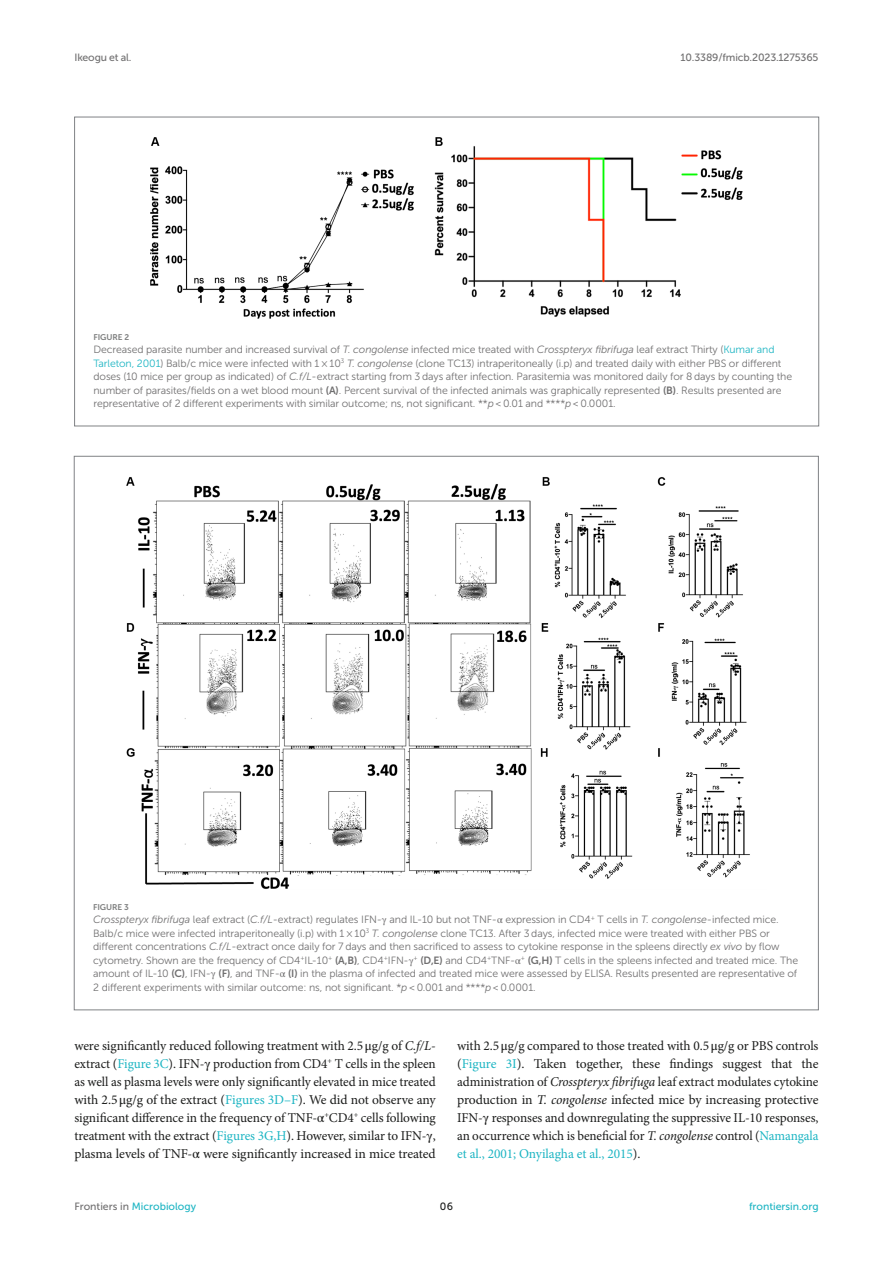
<style>
.page{position:relative;width:893px;height:1263px;background:#fff}
.page>*{position:absolute;margin:0;border:0;box-sizing:border-box;transform-origin:0 0}
.TEXT_FLUSH{font:13.5px/18px "Minion Pro";letter-spacing:-.005em;color:#1b1c1b;text-align:justify}
.FIG_LEG{font:10.5px/13.5px "Museo Sans 300";letter-spacing:-.01em;color:#706f70}
.t1{font:10.5px "Museo Sans 500";color:#1db5c3}
.t2{font:10.5px "Museo Sans 500";letter-spacing:-.015em;color:#706f70}
.t3{font:10.5px "Museo Sans 500";color:#1b1c1b}
.FIG_HD{font:8.25px "Museo Sans 700";letter-spacing:-.01em;color:#7e7f7f}
.s1{font-style:italic}
.s2{color:#1db5c3}
.s3{font-family:"Museo Sans 700"}
.s4{font-family:"STIX General"}
.s5{color:#706f70}
</style>
<div class="page">
<img style="left:126px;top:477px;width:624px;height:412px">
<img style="left:150px;top:137px;width:593px;height:182px">
<p class="t2" style="left:74px;top:51px;width:59px">Ikeogu et al.</p>
<p class="t2" style="left:681px;top:51px;width:139px">10.3389/fmicb.2023.1275365</p>
<p class="FIG_HD" style="left:94px;top:332px;width:37px">FIGURE 2</p>
<p class="FIG_LEG" style="left:94px;top:343px;width:700px">Decreased parasite number and increased survival of <span class="s1">T. congolense</span> infected mice treated with <span class="s1">Crosspteryx fibrifuga</span> leaf extract Thirty (<span class="s2">Kumar and Tarleton, 2001</span>) Balb/c mice were infected with 1 × 10<sup>3</sup> <span class="s1">T. congolense</span> (clone TC13) intraperitoneally (i.p) and treated daily with either PBS or different doses (10 mice per group as indicated) of <span class="s1">C.f/L</span>-extract starting from 3 days after infection. Parasitemia was monitored daily for 8 days by counting the number of parasites/fields on a wet blood mount <span class="s3">(A)</span>. Percent survival of the infected animals was graphically represented <span class="s3">(B)</span>. Results presented are representative of 2 different experiments with similar outcome; ns, not significant. **<span class="s1">p</span> &lt; 0.01 and ****<span class="s1">p</span> &lt; 0.0001.</p>
<p class="FIG_HD" style="left:93px;top:902px;width:37px">FIGURE 3</p>
<p class="FIG_LEG" style="left:93px;top:913px;width:706px"><span class="s1">Crosspteryx fibrifuga</span> leaf extract (<span class="s1">C.f/L</span>-extract) regulates IFN-<span class="s4">γ</span> and IL-10 but not TNF-<span class="s4">α</span> expression in CD4<sup>+</sup> T cells in <span class="s1">T. congolense</span>-infected mice.<br>Balb/c mice were infected intraperitoneally (i.p) with 1 × 10<sup>3</sup> <span class="s1">T. congolense</span> clone TC13. After 3 days, infected mice were treated with either PBS or different concentrations <span class="s1">C.f/L</span>-extract once daily for 7 days and then sacrificed to assess to cytokine response in the spleens directly <span class="s1">ex vivo</span> by flow cytometry. Shown are the frequency of CD4<sup>+</sup>IL-10<sup>+</sup> <span class="s3">(A,B)</span>, CD4<sup>+</sup>IFN-<span class="s4">γ</span><sup>+</sup> <span class="s3">(D,E)</span> and CD4<sup>+</sup>TNF-<span class="s4">α</span><sup>+</sup> <span class="s3">(G,H)</span> T cells in the spleens infected and treated mice. The amount of IL-10 <span class="s3">(C)</span>, IFN-<span class="s4">γ</span> <span class="s3">(F)</span>, and TNF-<span class="s4">α</span> <span class="s3">(I)</span> in the plasma of infected and treated mice were assessed by ELISA. Results presented are representative of 2 different experiments with similar outcome: ns, not significant. *<span class="s1">p</span> &lt; 0.001 and ****<span class="s1">p</span> &lt; 0.0001.</p>
<p class="TEXT_FLUSH" style="left:74px;top:1037px;width:363px">were significantly reduced following treatment with 2.5<span class="s4">μ</span>g/g of <span class="s1">C.f/L&shy;</span>extract (<span class="s2">Figure 3C</span>). IFN-<span class="s4">γ</span> production from CD4<sup>+</sup> T cells in the spleen as well as plasma levels were only significantly elevated in mice treated with 2.5<span class="s4">μ</span>g/g of the extract (<span class="s2">Figures 3D–F</span>). We did not observe any significant difference in the frequency of TNF-<span class="s4">α</span><sup>+</sup>CD4<sup>+</sup> cells following treatment with the extract (<span class="s2">Figures 3G,H</span>). However, similar to IFN-<span class="s4">γ</span>, plasma levels of TNF-<span class="s4">α</span> were significantly increased in mice treated</p>
<p class="TEXT_FLUSH" style="left:457px;top:1037px;width:363px">with 2.5<span class="s4">μ</span>g/g compared to those treated with 0.5<span class="s4">μ</span>g/g or PBS controls (<span class="s2">Figure 3I</span>). Taken together, these findings suggest that the administration of <span class="s1">Crosspteryx fibrifuga</span> leaf extract modulates cytokine production in <span class="s1">T. congolense</span> infected mice by increasing protective IFN-<span class="s4">γ</span> responses and downregulating the suppressive IL-10 responses, an occurrence which is beneficial for <span class="s1">T. congolense</span> control (<span class="s2">Namangala et al., 2001; Onyilagha et al., 2015</span>).</p>
<p class="t1" style="left:74px;top:1200px;width:123px"><span class="s5">Frontiers in</span> Microbiology</p>
<p class="t3" style="left:440px;top:1200px;width:15px">06</p>
<p class="t1" style="left:749px;top:1200px;width:71px">frontiersin.org</p>
</div>
